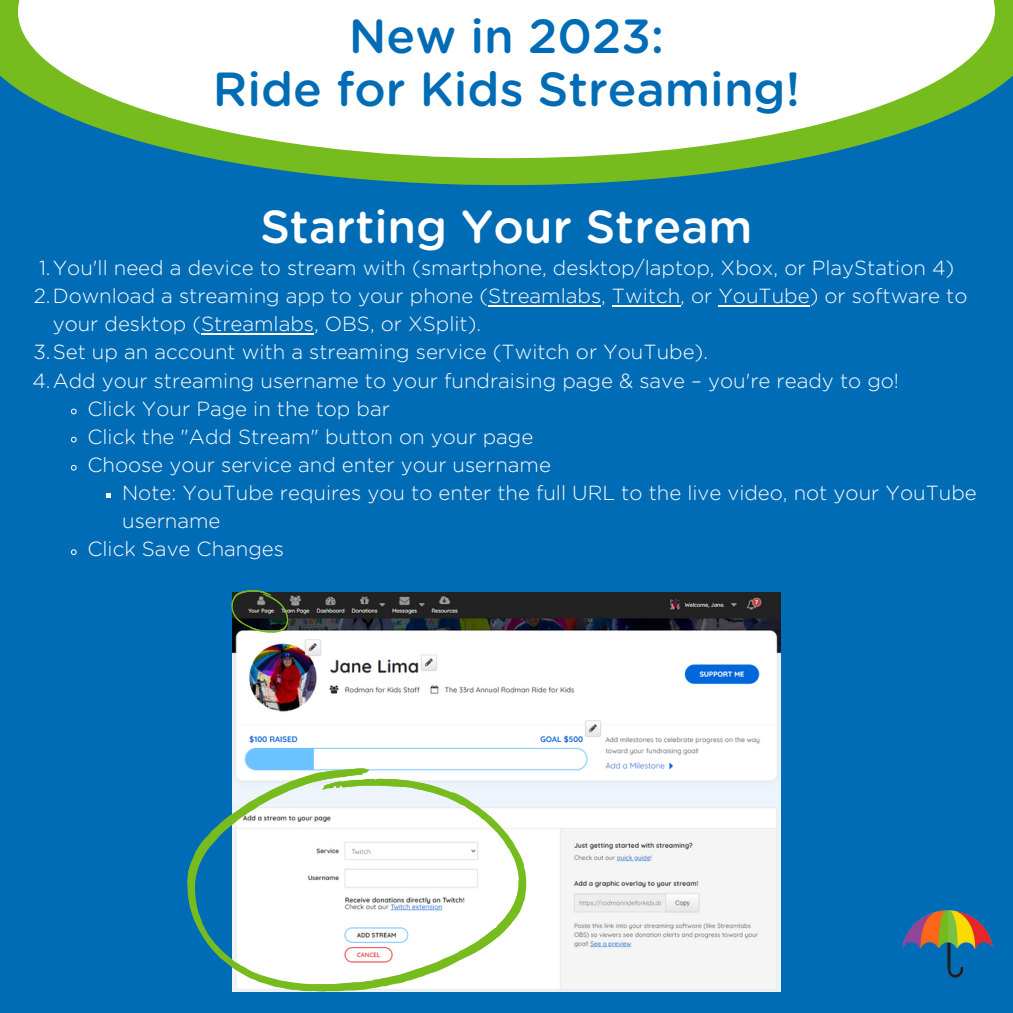
<style>
.page{position:relative;width:1013px;height:1013px;background:#fff}
.page>*{position:absolute;margin:0;border:0;box-sizing:border-box;transform-origin:0 0}
.t1{font:500 47.75px "Gotham Rounded";color:#006cb5}
.t2{font:500 46.25px "Gotham Rounded";color:#fff}
.t3{font:300 20.38px/28.1px "Gotham Rounded";color:#fff}
</style>
<div class="page">
<div style="left:0;top:0;width:1012px;height:1012px;background:#006cb5"></div>
<svg style="left:0;top:0;width:1012px;height:185px"></svg>
<svg style="left:18px;top:0;width:976px;height:158px;background:#dbecdc"></svg>
<img style="left:902px;top:910px;width:91px;height:68px">
<img style="left:233px;top:593px;width:547px;height:398px">
<svg style="left:187px;top:768px;width:338px;height:223px;background:#cfe3df"></svg>
<hr style="left:488px;top:305px;width:113px;height:2px;background:#fff">
<hr style="left:612px;top:305px;width:68px;height:2px;background:#fff">
<hr style="left:718px;top:305px;width:91px;height:2px;background:#fff">
<hr style="left:201px;top:333px;width:113px;height:2px;background:#fff">
<svg style="left:70px;top:408px;width:7px;height:7px"></svg>
<svg style="left:70px;top:436px;width:7px;height:7px"></svg>
<svg style="left:70px;top:464px;width:7px;height:7px"></svg>
<svg style="left:106px;top:493px;width:5px;height:5px"></svg>
<svg style="left:71px;top:549px;width:6px;height:6px"></svg>
<svg style="left:231px;top:590px;width:65px;height:53px;background:#546058"></svg>
<p class="t1" style="left:349px;top:15px;width:317px">New in 2023:</p>
<p class="t1" style="left:213px;top:67px;width:589px">Ride for Kids Streaming!</p>
<p class="t2" style="left:260px;top:205px;width:494px">Starting Your Stream</p>
<p class="t3" style="left:39px;top:255px;width:916px">1.You'll need a device to stream with (smartphone, desktop/laptop, Xbox, or PlayStation 4)</p>
<p class="t3" style="left:53px;top:283px;width:916px;text-indent:-19px">2.Download a streaming app to your phone (Streamlabs, Twitch, or YouTube) or software to your desktop (Streamlabs, OBS, or XSplit).</p>
<p class="t3" style="left:34px;top:339px;width:676px">3.Set up an account with a streaming service (Twitch or YouTube).</p>
<p class="t3" style="left:32px;top:367px;width:868px">4.Add your streaming username to your fundraising page &amp; save – you're ready to go!</p>
<p class="t3" style="left:87px;top:395px;width:304px">Click Your Page in the top bar</p>
<p class="t3" style="left:87px;top:423px;width:447px">Click the "Add Stream" button on your page</p>
<p class="t3" style="left:87px;top:452px;width:465px">Choose your service and enter your username</p>
<p class="t3" style="left:122px;top:480px;width:856px">Note: YouTube requires you to enter the full URL to the live video, not your YouTube username</p>
<p class="t3" style="left:87px;top:536px;width:198px">Click Save Changes</p>
</div>
